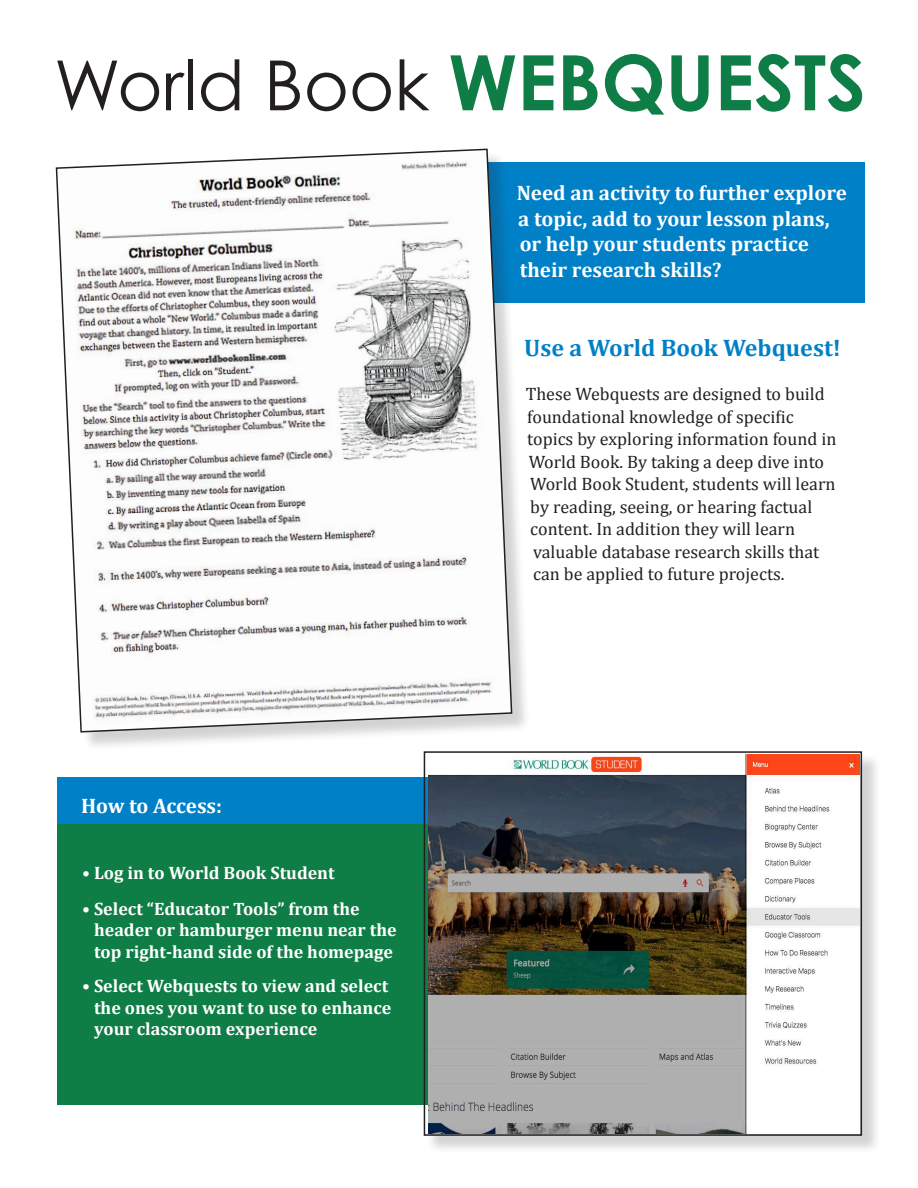
<style>
.page{position:relative;width:918px;height:1188px;background:#fff}
.page>*{position:absolute;margin:0;border:0;box-sizing:border-box;transform-origin:0 0}
.t1{font:69.3px "Century Gothic Std";color:#231f20}
.t2{font:700 24px "Cambria";color:#0080c7}
.t3{font:700 21px/25.5px "Cambria";color:#fff}
.t4{font:18px "Cambria";color:#231f20}
.t5{font:700 18px/21.6px "Cambria";color:#fff}
.t6{font:700 18px/21.6px "Cambria";color:#fff}
.s1{font-weight:700;font-size:76.5px;color:#0f7d46}
.s2{font-style:inherit}
</style>
<div class="page">
<div style="left:57px;top:777px;width:385px;height:327px;background:#0f7d46"></div>
<div style="left:57px;top:777px;width:385px;height:47px;background:#0080c7"></div>
<div style="left:480px;top:162px;width:385px;height:140px;background:#0080c7"></div>
<div style="left:58px;top:151px;width:473px;height:600px;background:#231f20;opacity:.2"></div>
<svg style="left:55px;top:148px;width:458px;height:585px"></svg>
<div style="left:426px;top:753px;width:455px;height:402px;background:#231f20;opacity:.2"></div>
<div style="left:424px;top:751px;width:438px;height:385px;border:2px solid #231f20"></div>
<img style="left:428px;top:755px;width:431px;height:378px">
<h1 class="t1" style="left:54px;top:43px;width:813px">World Book <span class="s1">WEBQUESTS</span></h1>
<p class="t3" style="left:517px;top:180px;width:332px">Need an activity to further explore a topic, add to your lesson plans, or help your students practice their research skills?</p>
<p class="t3" style="left:81px;top:792px;width:143px">How to Access:</p>
<p class="t5" style="left:82px;top:862px;width:254px">• Log in to World Book Student</p>
<p class="t5" style="left:82px;top:897px;width:279px">• Select “Educator Tools” from the</p>
<p class="t6" style="left:94px;top:919px;width:304px">header or hamburger menu near the top right-hand side of the homepage</p>
<p class="t5" style="left:94px;top:974px;width:299px;text-indent:-12px">• Select Webquests <span class="s2">to view and</span> select <span class="s2">the ones</span> you want to use to enhance your classroom experience</p>
<h2 class="t2" style="left:524px;top:331px;width:318px">Use a World Book Webquest!</h2>
<p class="t4" style="left:526px;top:383px;width:301px">These Webquests are designed to build</p>
<p class="t4" style="left:527px;top:406px;width:268px">foundational knowledge of specific</p>
<p class="t4" style="left:527px;top:428px;width:311px">topics by exploring information found in</p>
<p class="t4" style="left:529px;top:451px;width:297px">World Book. By taking a deep dive into</p>
<p class="t4" style="left:530px;top:473px;width:307px">World Book Student, students will learn</p>
<p class="t4" style="left:530px;top:496px;width:284px">by reading, seeing, or hearing factual</p>
<p class="t4" style="left:530px;top:518px;width:266px">content. In addition they will learn</p>
<p class="t4" style="left:533px;top:541px;width:288px">valuable database research skills that</p>
<p class="t4" style="left:533px;top:563px;width:253px">can be applied to future projects.</p>
</div>
